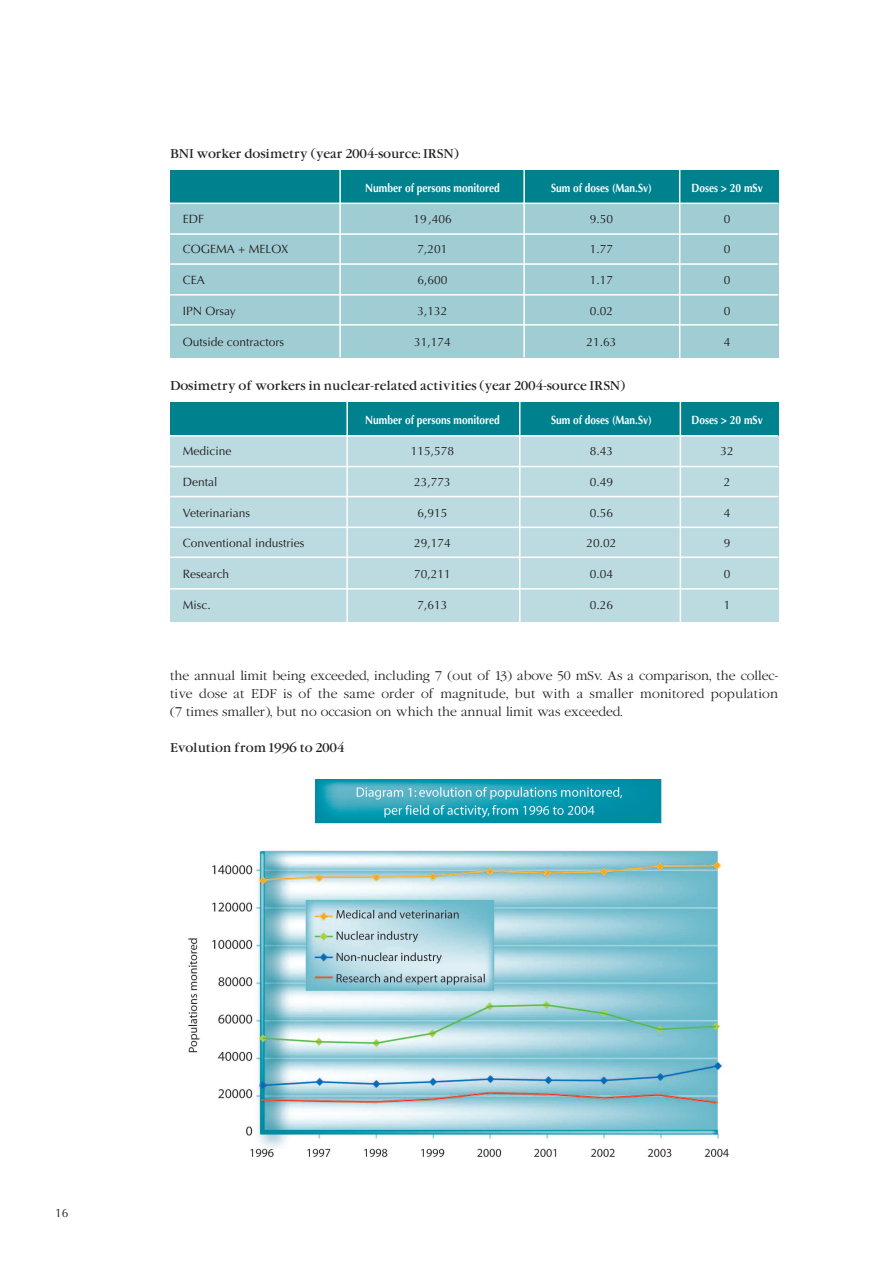
<style>
.page{position:relative;width:893px;height:1263px;background:#fff}
.page>*{position:absolute;margin:0;border:0;box-sizing:border-box;transform-origin:0 0}
.t1{font:12px "Optima";color:#231f20}
.t2{font:300 12px/18px "Garamond";color:#231f20;text-align:justify}
.t3{font:12px "Garamond";color:#231f20}
.t4{font:700 12px "Optima";color:#fff;scale:.85 1}
</style>
<div class="page">
<div style="left:170px;top:170px;width:608px;height:187px;background:#a0cdd4"></div>
<div style="left:170px;top:170px;width:608px;height:33px;background:#00818e"></div>
<hr style="left:170px;top:203px;width:608px;height:1px;background:#fff">
<hr style="left:170px;top:233px;width:608px;height:2px;background:#fff">
<hr style="left:170px;top:263px;width:608px;height:2px;background:#fff">
<hr style="left:170px;top:294px;width:608px;height:2px;background:#fff">
<hr style="left:170px;top:324px;width:608px;height:2px;background:#fff">
<hr style="left:339px;top:168px;width:2px;height:189px;background:#fff">
<hr style="left:523px;top:168px;width:2px;height:189px;background:#fff">
<hr style="left:679px;top:168px;width:1px;height:190px;background:#fff">
<div style="left:170px;top:402px;width:608px;height:220px;background:#bbdbe0"></div>
<div style="left:170px;top:402px;width:608px;height:34px;background:#00818e"></div>
<hr style="left:170px;top:435px;width:608px;height:1px;background:#fff">
<hr style="left:170px;top:466px;width:608px;height:1px;background:#fff">
<hr style="left:170px;top:496px;width:608px;height:1px;background:#fff">
<hr style="left:170px;top:527px;width:608px;height:1px;background:#fff">
<hr style="left:170px;top:557px;width:608px;height:1px;background:#fff">
<hr style="left:170px;top:588px;width:608px;height:2px;background:#fff">
<hr style="left:346px;top:401px;width:2px;height:222px;background:#fff">
<hr style="left:519px;top:401px;width:1px;height:222px;background:#fff">
<hr style="left:680px;top:401px;width:1px;height:222px;background:#fff">
<img style="left:188px;top:780px;width:540px;height:378px">
<p class="t3" style="left:170px;top:146px;width:290px">BNI worker dosimetry (year 2004-source: IRSN)</p>
<p class="t4" style="left:365px;top:181px;width:160px">Number of persons monitored</p>
<p class="t4" style="left:551px;top:181px;width:120px">Sum of doses (Man.Sv)</p>
<p class="t4" style="left:691px;top:181px;width:85px">Doses &gt; 20 mSv</p>
<p class="t1" style="left:183px;top:212px;width:23px">EDF</p>
<p class="t1" style="left:413px;top:212px;width:40px">19,406</p>
<p class="t1" style="left:590px;top:212px;width:25px">9.50</p>
<p class="t1" style="left:724px;top:212px;width:8px">0</p>
<p class="t1" style="left:183px;top:242px;width:107px">COGEMA + MELOX</p>
<p class="t1" style="left:418px;top:242px;width:32px">7,201</p>
<p class="t1" style="left:590px;top:242px;width:25px">1.77</p>
<p class="t1" style="left:724px;top:242px;width:8px">0</p>
<p class="t1" style="left:183px;top:273px;width:24px">CEA</p>
<p class="t1" style="left:418px;top:273px;width:32px">6,600</p>
<p class="t1" style="left:590px;top:273px;width:25px">1.17</p>
<p class="t1" style="left:724px;top:273px;width:8px">0</p>
<p class="t1" style="left:183px;top:304px;width:54px">IPN Orsay</p>
<p class="t1" style="left:418px;top:304px;width:32px">3,132</p>
<p class="t1" style="left:590px;top:304px;width:25px">0.02</p>
<p class="t1" style="left:724px;top:304px;width:8px">0</p>
<p class="t1" style="left:183px;top:335px;width:103px">Outside contractors</p>
<p class="t1" style="left:414px;top:335px;width:38px">31,174</p>
<p class="t1" style="left:586px;top:335px;width:32px">21.63</p>
<p class="t1" style="left:724px;top:335px;width:8px">4</p>
<p class="t3" style="left:170px;top:378px;width:457px">Dosimetry of workers in nuclear-related activities (year 2004-source IRSN)</p>
<p class="t4" style="left:365px;top:413px;width:160px">Number of persons monitored</p>
<p class="t4" style="left:551px;top:413px;width:120px">Sum of doses (Man.Sv)</p>
<p class="t4" style="left:691px;top:413px;width:85px">Doses &gt; 20 mSv</p>
<p class="t1" style="left:183px;top:444px;width:50px">Medicine</p>
<p class="t1" style="left:411px;top:444px;width:45px">115,578</p>
<p class="t1" style="left:590px;top:444px;width:25px">8.43</p>
<p class="t1" style="left:720px;top:444px;width:15px">32</p>
<p class="t1" style="left:183px;top:475px;width:36px">Dental</p>
<p class="t1" style="left:414px;top:475px;width:38px">23,773</p>
<p class="t1" style="left:590px;top:475px;width:25px">0.49</p>
<p class="t1" style="left:724px;top:475px;width:8px">2</p>
<p class="t1" style="left:183px;top:506px;width:69px">Veterinarians</p>
<p class="t1" style="left:418px;top:506px;width:32px">6,915</p>
<p class="t1" style="left:590px;top:506px;width:25px">0.56</p>
<p class="t1" style="left:724px;top:506px;width:8px">4</p>
<p class="t1" style="left:183px;top:536px;width:123px">Conventional industries</p>
<p class="t1" style="left:414px;top:536px;width:38px">29,174</p>
<p class="t1" style="left:586px;top:536px;width:32px">20.02</p>
<p class="t1" style="left:724px;top:536px;width:8px">9</p>
<p class="t1" style="left:183px;top:567px;width:48px">Research</p>
<p class="t1" style="left:414px;top:567px;width:38px">70,211</p>
<p class="t1" style="left:590px;top:567px;width:25px">0.04</p>
<p class="t1" style="left:724px;top:567px;width:8px">0</p>
<p class="t1" style="left:183px;top:598px;width:30px">Misc.</p>
<p class="t1" style="left:418px;top:598px;width:32px">7,613</p>
<p class="t1" style="left:590px;top:598px;width:25px">0.26</p>
<p class="t1" style="left:724px;top:598px;width:8px">1</p>
<p class="t2" style="left:170px;top:667px;width:610px">the annual limit being exceeded, including 7 (out of 13) above 50 mSv. As a comparison, the collec&shy;tive dose at EDF is of the same order of magnitude, but with a smaller monitored population (7 times smaller), but no occasion on which the annual limit was exceeded.</p>
<p class="t3" style="left:170px;top:740px;width:176px">Evolution from 1996 to 2004</p>
<p class="t1" style="left:55px;top:1206px;width:15px">16</p>
</div>
